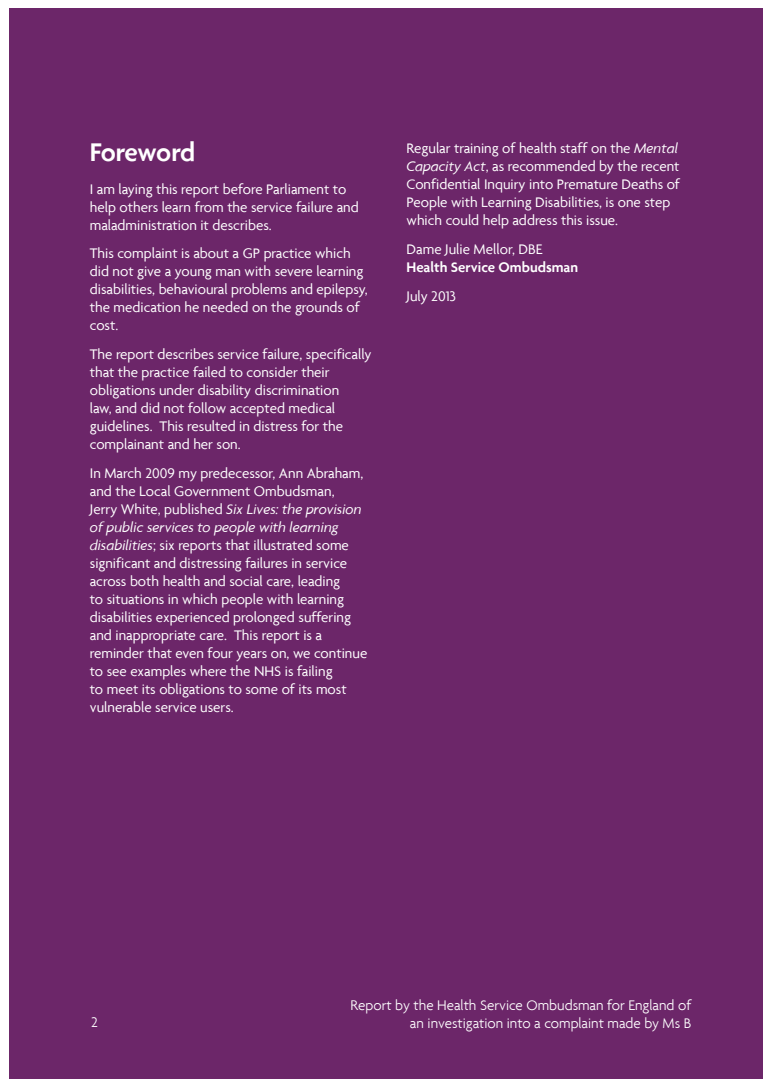
<style>
.page{position:relative;width:780px;height:1088px;background:#fff}
.page>*{position:absolute;margin:0;border:0;box-sizing:border-box;transform-origin:0 0}
.Heading_1{font:600 27.5px "Agenda";letter-spacing:-.02em;color:#fff}
.Body{font:15px/18px "Agenda";color:#fff}
.t1{font:300 15px "Agenda";color:#fff}
.Body_bold{font:600 15px "Agenda";color:#fff}
.Body_bold-2{font:15px "Agenda";color:#fff}
.s1{font-style:italic}
</style>
<div class="page">
<div style="left:9px;top:9px;width:753px;height:1070px;background:#6c2669"></div>
<p class="Heading_1" style="left:90px;top:136px;width:107px">Foreword</p>
<p class="Body" style="left:90px;top:179px;width:270px">I am laying this report before Parliament to help others learn from the service failure and maladministration it describes.</p>
<p class="Body" style="left:90px;top:244px;width:279px">This complaint is about a GP practice which did not give a young man with severe learning disabilities, behavioural problems and epilepsy, the medication he needed on the grounds of cost.</p>
<p class="Body" style="left:90px;top:345px;width:283px">The report describes service failure, specifically that the practice failed to consider their obligations under disability discrimination<br>law, and did not follow accepted medical guidelines. This resulted in distress for the complainant and her son.</p>
<p class="Body" style="left:90px;top:463px;width:279px">In March 2009 my predecessor, Ann Abraham, and the Local Government Ombudsman,<br>Jerry White, published <span class="s1">Six Lives: the provision of public services to people with learning disabilities</span>; six reports that illustrated some significant and distressing failures in service across both health and social care, leading<br>to situations in which people with learning disabilities experienced prolonged suffering and inappropriate care. This report is a reminder that even four years on, we continue to see examples where the NHS is failing<br>to meet its obligations to some of its most vulnerable service users.</p>
<p class="Body" style="left:406px;top:139px;width:275px">Regular training of health staff on the <span class="s1">Mental Capacity Act</span>, as recommended by the recent Confidential Inquiry into Premature Deaths of People with Learning Disabilities, is one step which could help address this issue.</p>
<p class="Body_bold-2" style="left:406px;top:240px;width:137px">Dame Julie Mellor, DBE</p>
<p class="Body_bold" style="left:406px;top:258px;width:173px">Health Service Ombudsman</p>
<p class="Body" style="left:406px;top:286px;width:51px">July 2013</p>
<p class="t1" style="left:350px;top:996px;width:342px">Report by the Health Service Ombudsman for England of</p>
<p class="t1" style="left:91px;top:1014px;width:8px">2</p>
<p class="t1" style="left:410px;top:1014px;width:283px">an investigation into a complaint made by Ms B</p>
</div>
